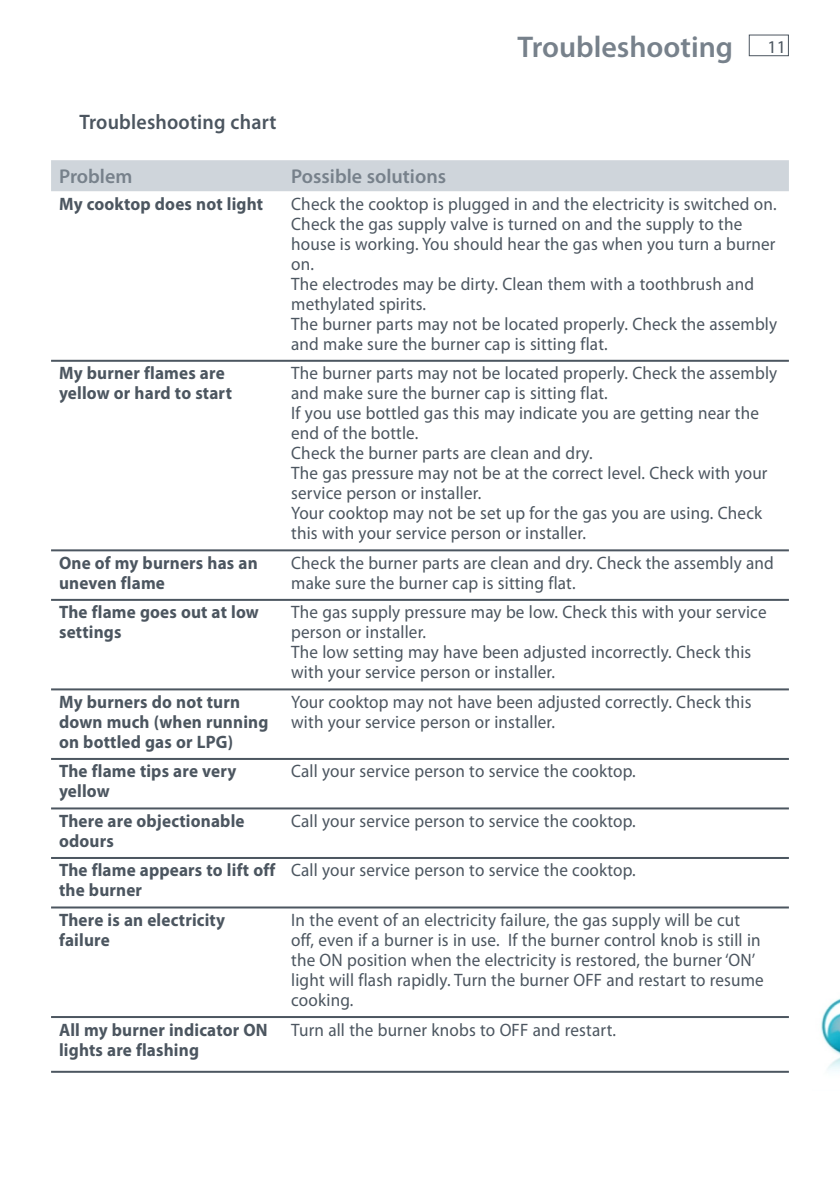
<style>
.page{position:relative;width:840px;height:1191px;background:#fff}
.page>*{position:absolute;margin:0;border:0;box-sizing:border-box;transform-origin:0 0}
.t1{font:600 30px "Myriad Pro";color:#77818b}
.t2{font:600 21px "Myriad Pro";letter-spacing:.01em;color:#4c5660;scale:.95 1}
.t3{font:600 20px "Myriad Pro";color:#77818b}
.t4{font:18px/20px "Myriad Pro";letter-spacing:.01em;color:#4c5660;scale:.95 1}
.t5{font:700 18px/20px "Myriad Pro";letter-spacing:.01em;color:#4c5660;scale:.95 1}
.s1{font-weight:400;font-size:18px;color:#4c5660}
</style>
<div class="page">
<img style="left:821px;top:998px;width:18px;height:73px">
<div style="left:748px;top:35px;width:40px;height:21px;border:1px solid #4c5660"></div>
<div style="left:51px;top:160px;width:737px;height:31px;background:#cfd5db"></div>
<hr style="left:51px;top:360px;width:737px;height:2px;background:#4c5660">
<hr style="left:51px;top:549px;width:737px;height:2px;background:#4c5660">
<hr style="left:51px;top:599px;width:737px;height:2px;background:#4c5660">
<hr style="left:51px;top:688px;width:737px;height:2px;background:#4c5660">
<hr style="left:51px;top:758px;width:737px;height:2px;background:#4c5660">
<hr style="left:51px;top:807px;width:737px;height:2px;background:#4c5660">
<hr style="left:51px;top:857px;width:737px;height:2px;background:#4c5660">
<hr style="left:51px;top:906px;width:737px;height:2px;background:#4c5660">
<hr style="left:51px;top:1016px;width:737px;height:2px;background:#4c5660">
<hr style="left:51px;top:1070px;width:737px;height:2px;background:#4c5660">
<h1 class="t1" style="left:517px;top:35px;width:270px">Troubleshooting <span class="s1">11</span></h1>
<p class="t2" style="left:79px;top:114px;width:209px">Troubleshooting chart</p>
<p class="t3" style="left:59px;top:169px;width:75px">Problem</p>
<p class="t3" style="left:291px;top:169px;width:156px">Possible solutions</p>
<p class="t5" style="left:59px;top:195px;width:216px">My cooktop does not light</p>
<p class="t4" style="left:291px;top:195px;width:512px">Check the cooktop is plugged in and the electricity is switched on.<br>Check the gas supply valve is turned on and the supply to the house is working. You should hear the gas when you turn a burner on.<br>The electrodes may be dirty. Clean them with a toothbrush and methylated spirits.<br>The burner parts may not be located properly. Check the assembly and make sure the burner cap is sitting flat.</p>
<p class="t5" style="left:59px;top:365px;width:183px">My burner flames are yellow or hard to start</p>
<p class="t4" style="left:291px;top:365px;width:513px">The burner parts may not be located properly. Check the assembly and make sure the burner cap is sitting flat.<br>If you use bottled gas this may indicate you are getting near the end of the bottle.<br>Check the burner parts are clean and dry.<br>The gas pressure may not be at the correct level. Check with your service person or installer.<br>Your cooktop may not be set up for the gas you are using. Check this with your service person or installer.</p>
<p class="t5" style="left:59px;top:554px;width:210px">One of my burners has an uneven flame</p>
<p class="t4" style="left:291px;top:554px;width:509px">Check the burner parts are clean and dry. Check the assembly and make sure the burner cap is sitting flat.</p>
<p class="t5" style="left:59px;top:604px;width:212px">The flame goes out at low settings</p>
<p class="t4" style="left:291px;top:604px;width:501px">The gas supply pressure may be low. Check this with your service person or installer.<br>The low setting may have been adjusted incorrectly. Check this with your service person or installer.</p>
<p class="t5" style="left:59px;top:693px;width:222px">My burners do not turn down much (when running on bottled gas or LPG)</p>
<p class="t4" style="left:291px;top:693px;width:485px">Your cooktop may not have been adjusted correctly. Check this with your service person or installer.</p>
<p class="t5" style="left:59px;top:763px;width:188px">The flame tips are very yellow</p>
<p class="t4" style="left:291px;top:763px;width:364px">Call your service person to service the cooktop.</p>
<p class="t5" style="left:59px;top:812px;width:197px">There are objectionable odours</p>
<p class="t4" style="left:291px;top:812px;width:364px">Call your service person to service the cooktop.</p>
<p class="t5" style="left:59px;top:862px;width:229px">The flame appears to lift off the burner</p>
<p class="t4" style="left:291px;top:862px;width:364px">Call your service person to service the cooktop.</p>
<p class="t5" style="left:59px;top:911px;width:176px">There is an electricity failure</p>
<p class="t4" style="left:291px;top:911px;width:498px">In the event of an electricity failure, the gas supply will be cut off, even if a burner is in use. If the burner control knob is still in the ON position when the electricity is restored, the burner ‘ON’ light will flash rapidly. Turn the burner OFF and restart to resume cooking.</p>
<p class="t5" style="left:59px;top:1021px;width:221px">All my burner indicator ON lights are flashing</p>
<p class="t4" style="left:291px;top:1021px;width:343px">Turn all the burner knobs to OFF and restart.</p>
</div>
